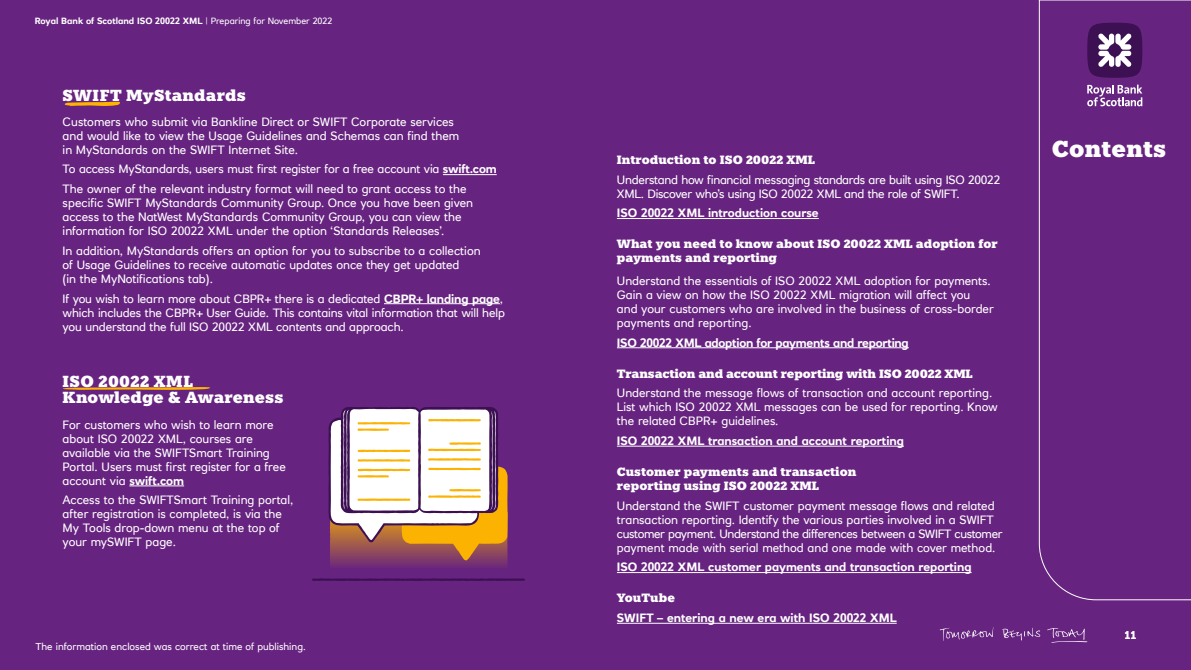
<style>
.page{position:relative;width:1191px;height:670px;background:#672380}
.page>*{position:absolute;margin:0;border:0;box-sizing:border-box;transform-origin:0 0}
.t1{font:900 23px "Knile";letter-spacing:.01em;color:#fff}
.t2{font:900 16px/16px "Knile";letter-spacing:.01em;color:#fff}
.t3{font:12px/14px "RN House Sans";color:#fff}
.t4{font:900 12px/14px "Knile";color:#fff}
.t5{font:700 12px "RN House Sans";color:#fff}
.t6{font:12px/14px "RN House Sans";letter-spacing:-.02em;color:#fff}
.t7{font:700 12px "RN House Sans";letter-spacing:-.02em;color:#fff}
.t8{font:700 11px "RN House Sans";color:#ffebe7}
.t9{font:10px "RN House Sans";color:#fff}
.t10{font:700 9px "RN House Sans";color:#fff}
.s1{font-weight:400}
.s2{font-weight:700}
</style>
<div class="page">
<svg style="left:312px;top:407px;width:213px;height:174px"></svg>
<hr style="left:129px;top:485px;width:55px;height:1px;background:#fff">
<svg style="left:63px;top:387px;width:147px;height:3px"></svg>
<hr style="left:617px;top:218px;width:201px;height:1px;background:#fff">
<hr style="left:617px;top:347px;width:291px;height:1px;background:#fff">
<hr style="left:617px;top:446px;width:287px;height:1px;background:#fff">
<hr style="left:617px;top:572px;width:354px;height:1px;background:#fff">
<hr style="left:617px;top:623px;width:279px;height:1px;background:#fff">
<svg style="left:65px;top:102px;width:55px;height:4px"></svg>
<hr style="left:443px;top:174px;width:54px;height:1px;background:#fff">
<hr style="left:384px;top:303px;width:116px;height:1px;background:#fff">
<svg style="left:1038px;top:0;width:153px;height:600px"></svg>
<svg style="left:1047px;top:628px;width:41px;height:15px"></svg>
<svg style="left:939px;top:627px;width:54px;height:14px"></svg>
<svg style="left:1002px;top:627px;width:39px;height:13px"></svg>
<div style="left:1087px;top:23px;width:55px;height:55px;background:#3c1053;border-radius:50%"></div>
<svg style="left:1098px;top:33px;width:33px;height:34px"></svg>
<svg style="left:1087px;top:85px;width:55px;height:21px"></svg>
<p class="t10" style="left:35px;top:16px;width:299px">Royal Bank of Scotland ISO 20022 XML <span class="s1">| Preparing for November 2022</span></p>
<h2 class="t2" style="left:63px;top:87px;width:185px">SWIFT MyStandards</h2>
<p class="t3" style="left:63px;top:114px;width:398px">Customers who submit via Bankline Direct or SWIFT Corporate services and would like to view the Usage Guidelines and Schemas can find them in MyStandards on the SWIFT Internet Site.</p>
<p class="t3" style="left:63px;top:159px;width:435px;line-height:19.7px">To access MyStandards, users must first register for a free account via <span class="s2">swift.com<br></span>The owner of the relevant industry format will need to grant access to the</p>
<p class="t3" style="left:63px;top:196px;width:412px">specific SWIFT MyStandards Community Group. Once you have been given access to the NatWest MyStandards Community Group, you can view the information for ISO 20022 XML under the option ‘Standards Releases’.</p>
<p class="t3" style="left:63px;top:243px;width:419px">In addition, MyStandards offers an option for you to subscribe to a collection of Usage Guidelines to receive automatic updates once they get updated<br>(in the MyNotifications tab).</p>
<p class="t3" style="left:63px;top:291px;width:444px">If you wish to learn more about CBPR+ there is a dedicated <span class="s2">CBPR+ landing page</span>, which includes the CBPR+ User Guide. This contains vital information that will help you understand the full ISO 20022 XML contents and approach.</p>
<h2 class="t2" style="left:63px;top:373px;width:222px">ISO 20022 XML<br>Knowledge &amp; Awareness</h2>
<p class="t3" style="left:63px;top:417px;width:225px">For customers who wish to learn more about ISO 20022 XML, courses are available via the SWIFTSmart Training Portal. Users must first register for a free account via <span class="s2">swift.com</span></p>
<p class="t3" style="left:63px;top:493px;width:232px">Access to the SWIFTSmart Training portal, after registration is completed, is via the My Tools drop-down menu at the top of your mySWIFT page.</p>
<p class="t9" style="left:35px;top:640px;width:272px">The information enclosed was correct at time of publishing.</p>
<p class="t4" style="left:617px;top:153px;width:200px">Introduction to ISO 20022 XML</p>
<p class="t6" style="left:617px;top:172px;width:385px">Understand how financial messaging standards are built using ISO 20022<br>XML. Discover who’s using ISO 20022 XML and the role of SWIFT.</p>
<p class="t5" style="left:617px;top:206px;width:203px">ISO 20022 XML introduction course</p>
<p class="t4" style="left:617px;top:237px;width:382px">What you need to know about ISO 20022 XML adoption for payments and reporting</p>
<p class="t3" style="left:617px;top:273px;width:378px">Understand the essentials of ISO 20022 XML adoption for payments.<br>Gain a view on how the ISO 20022 XML migration will affect you and your customers who are involved in the business of cross-border payments and reporting.</p>
<p class="t7" style="left:617px;top:335px;width:293px">ISO 20022 XML adoption for payments and reporting</p>
<p class="t4" style="left:617px;top:366px;width:357px">Transaction and account reporting with ISO 20022 XML</p>
<p class="t3" style="left:617px;top:386px;width:382px">Understand the message flows of transaction and account reporting.<br>List which ISO 20022 XML messages can be used for reporting. Know the related CBPR+ guidelines.</p>
<p class="t5" style="left:617px;top:433px;width:288px">ISO 20022 XML transaction and account reporting</p>
<p class="t4" style="left:617px;top:465px;width:241px">Customer payments and transaction reporting using ISO 20022 XML</p>
<p class="t3" style="left:617px;top:498px;width:387px">Understand the SWIFT customer payment message flows and related transaction reporting. Identify the various parties involved in a SWIFT customer payment. Understand the differences between a SWIFT customer payment made with serial method and one made with cover method.</p>
<p class="t5" style="left:617px;top:559px;width:356px">ISO 20022 XML customer payments and transaction reporting</p>
<p class="t4" style="left:617px;top:591px;width:60px">YouTube</p>
<p class="t5" style="left:617px;top:610px;width:281px">SWIFT – entering a new era with ISO 20022 XML</p>
<h1 class="t1" style="left:1051px;top:134px;width:116px">Contents</h1>
<p class="t8" style="left:1124px;top:628px;width:14px">11</p>
</div>
